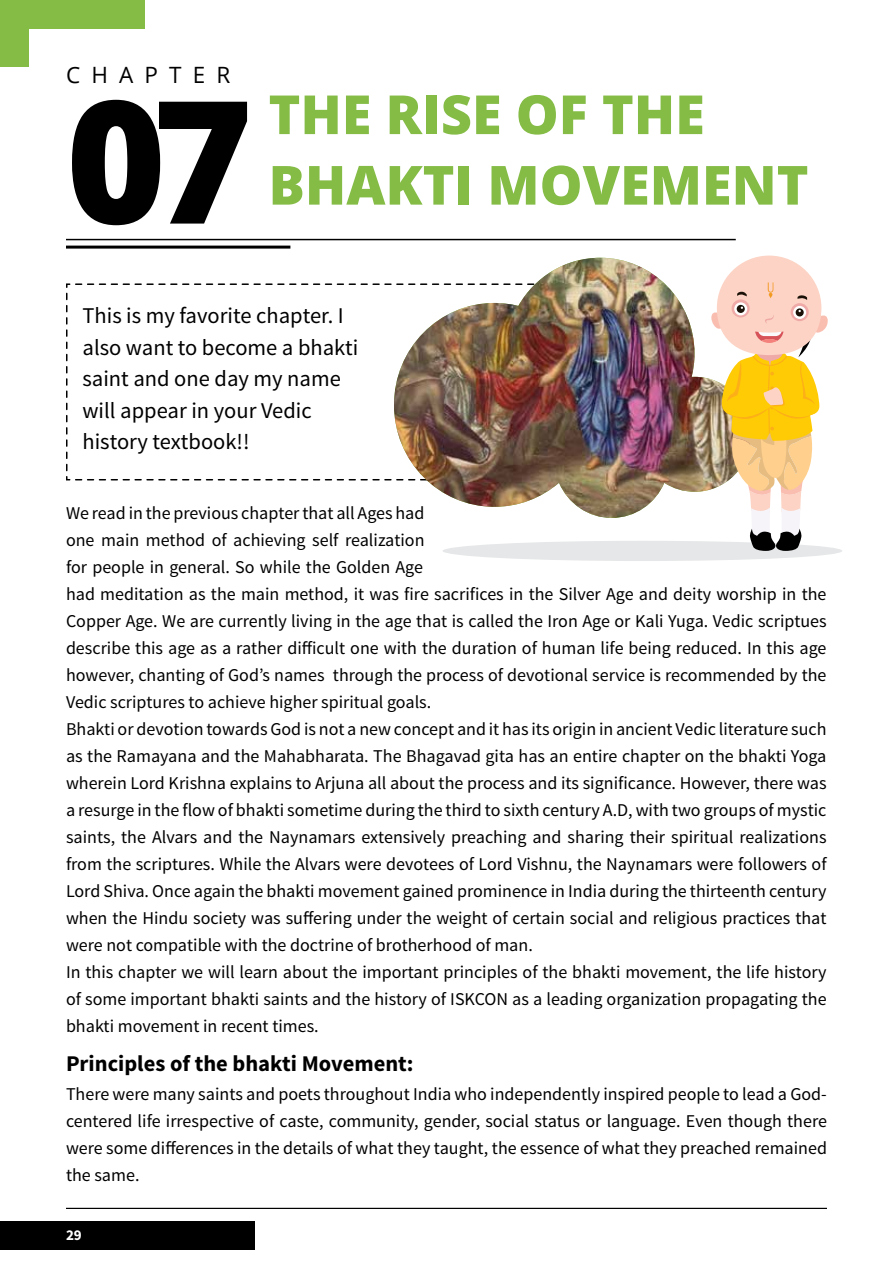
<style>
.page{position:relative;width:893px;height:1263px;background:#fff}
.page>*{position:absolute;margin:0;border:0;box-sizing:border-box;transform-origin:0 0}
.t1{font:800 170.85px "Open Sans";color:#000}
.t2{font:800 54px/70.5px "Open Sans";color:#84bc46}
.t3{font:22.5px/31.5px "Source Sans Pro";color:#000}
.t4{font:700 22.5px "Source Sans Pro";color:#000}
.t5{font:22.5px "Open Sans";letter-spacing:.495em;color:#000}
.t6{font:18px/27px "Source Sans Pro";color:#000}
.t7{font:700 15px "Source Sans Pro";color:#fff}
</style>
<div class="page">
<svg style="left:66px;top:283px;width:326px;height:198px"></svg>
<img style="left:394px;top:258px;width:317px;height:260px">
<hr style="left:66px;top:239px;width:670px;height:1px;background:#000">
<hr style="left:66px;top:246px;width:224px;height:3px;background:#000">
<div style="left:0;top:0;width:29px;height:66px;background:#84bc46"></div>
<div style="left:29px;top:0;width:116px;height:29px;background:#84bc46"></div>
<div style="left:442px;top:541px;width:400px;height:20px;background:#e6e7e8;border-radius:50%"></div>
<svg style="left:711px;top:256px;width:117px;height:295px"></svg>
<div style="left:0;top:1221px;width:255px;height:29px;background:#000"></div>
<hr style="left:66px;top:1208px;width:761px;height:1px;background:#000">
<p class="t5" style="left:66px;top:60px;width:166px">CHAPTER</p>
<h1 class="t1" style="left:66px;top:32px;width:188px">07</h1>
<h2 class="t2" style="left:268px;top:76px;width:541px">THE RISE OF THE<br>BHAKTI MOVEMENT</h2>
<p class="t3" style="left:82px;top:300px;width:277px">This is my favorite chapter. I also want to become a bhakti saint and one day my name will appear in your Vedic history textbook!!</p>
<p class="t6" style="left:66px;top:500px;width:762px">We read in the previous chapter that all Ages had<br>one main method of achieving self realization<br>for people in general. So while the Golden Age<br>had meditation as the main method, it was fire sacrifices in the Silver Age and deity worship in the Copper Age. We are currently living in the age that is called the Iron Age or Kali Yuga. Vedic scriptues describe this age as a rather difficult one with the duration of human life being reduced. In this age however, chanting of God’s names through the process of devotional service is recommended by the Vedic scriptures to achieve higher spiritual goals.<br>Bhakti or devotion towards God is not a new concept and it has its origin in ancient Vedic literature such as the Ramayana and the Mahabharata. The Bhagavad gita has an entire chapter on the bhakti Yoga wherein Lord Krishna explains to Arjuna all about the process and its significance. However, there was a resurge in the flow of bhakti sometime during the third to sixth century A.D, with two groups of mystic saints, the Alvars and the Naynamars extensively preaching and sharing their spiritual realizations from the scriptures. While the Alvars were devotees of Lord Vishnu, the Naynamars were followers of Lord Shiva. Once again the bhakti movement gained prominence in India during the thirteenth century when the Hindu society was suffering under the weight of certain social and religious practices that were not compatible with the doctrine of brotherhood of man.<br>In this chapter we will learn about the important principles of the bhakti movement, the life history of some important bhakti saints and the history of ISKCON as a leading organization propagating the bhakti movement in recent times.</p>
<p class="t4" style="left:66px;top:1049px;width:349px">Principles of the bhakti Movement:</p>
<p class="t6" style="left:66px;top:1081px;width:762px;text-align:justify">There were many saints and poets throughout India who independently inspired people to lead a God&shy;centered life irrespective of caste, community, gender, social status or language. Even though there were some differences in the details of what they taught, the essence of what they preached remained the same.</p>
<p class="t7" style="left:66px;top:1225px;width:17px">29</p>
</div>
